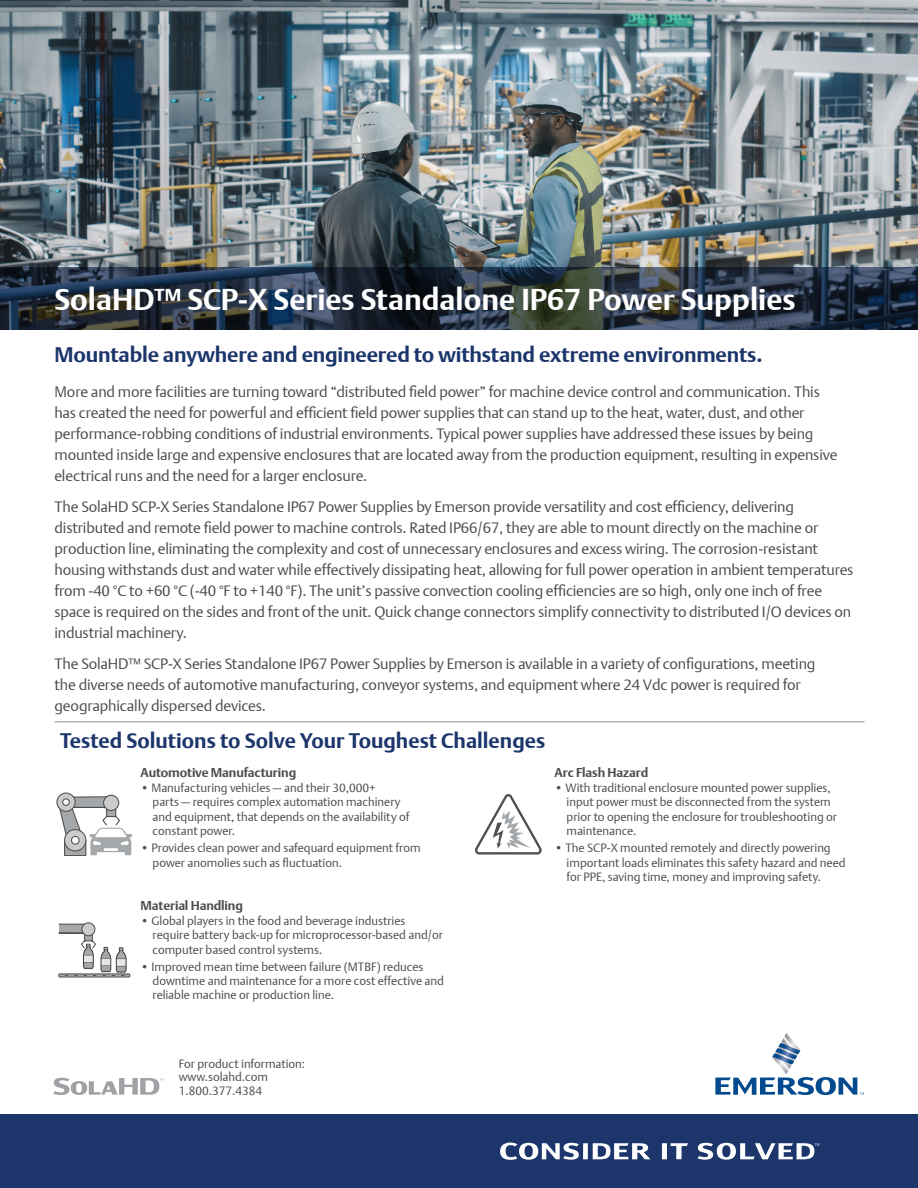
<style>
.page{position:relative;width:918px;height:1188px;background:#fff}
.page>*{position:absolute;margin:0;border:0;box-sizing:border-box;transform-origin:0 0}
.t1{font:700 30px "DTL Argo T";color:#fff}
.t2{font:700 21px "DTL Argo T";letter-spacing:-.005em;color:#1c366c}
.t3{font:15px/21px "DTL Argo T Light";letter-spacing:-.01em;color:#4b4c4d}
.t4{font:700 12.75px "DTL Argo T";letter-spacing:-.01em;color:#4b4c4d}
.t5{font:12px/14.4px "DTL Argo T Light";color:#4b4c4d}
</style>
<div class="page">
<div style="left:0;top:1115px;width:918px;height:73px;background:#1c366c"></div>
<svg style="left:716px;top:1033px;width:148px;height:62px"></svg>
<svg style="left:53px;top:1078px;width:111px;height:17px"></svg>
<svg style="left:662px;top:1143px;width:26px;height:16px"></svg>
<svg style="left:500px;top:1143px;width:151px;height:17px"></svg>
<svg style="left:698px;top:1143px;width:121px;height:17px"></svg>
<img style="left:0;top:0;width:918px;height:268px">
<svg style="left:0;top:268px;width:918px;height:62px;background:#283340"></svg>
<hr style="left:55px;top:721px;width:810px;height:2px;background:#b2b3b7">
<div style="left:64px;top:840px;width:22px;height:16px;border:1px solid #504f4f"></div>
<div style="left:103px;top:795px;width:16px;height:16px;border:1px solid #504f4f;border-radius:50%"></div>
<hr style="left:72px;top:796px;width:35px;height:2px;background:#504f4f">
<svg style="left:57px;top:793px;width:18px;height:18px"></svg>
<div style="left:56px;top:793px;width:20px;height:19px;border:1px solid #504f4f;border-radius:50%"></div>
<svg style="left:59px;top:797px;width:73px;height:58px"></svg>
<svg style="left:475px;top:794px;width:67px;height:61px"></svg>
<div style="left:58px;top:973px;width:72px;height:4px;border:1px solid #504f4f"></div>
<div style="left:59px;top:924px;width:28px;height:9px;background:#a5a8ab"></div>
<div style="left:82px;top:923px;width:13px;height:13px;background:#cbcbcb;border-radius:50%"></div>
<div style="left:81px;top:922px;width:14px;height:14px;border:1px solid #504f4f;border-radius:50%"></div>
<svg style="left:59px;top:924px;width:26px;height:1px"></svg>
<svg style="left:59px;top:933px;width:67px;height:43px"></svg>
<h1 class="t1" style="left:55px;top:281px;width:743px">SolaHD™ SCP-X Series Standalone IP67 Power Supplies</h1>
<h2 class="t2" style="left:55px;top:343px;width:710px">Mountable anywhere and engineered to withstand extreme environments.</h2>
<p class="t3" style="left:55px;top:381px;width:785px">More and more facilities are turning toward “distributed field power” for machine device control and communication. This has created the need for powerful and efficient field power supplies that can stand up to the heat, water, dust, and other performance-robbing conditions of industrial environments. Typical power supplies have addressed these issues by being mounted inside large and expensive enclosures that are located away from the production equipment, resulting in expensive electrical runs and the need for a larger enclosure.</p>
<p class="t3" style="left:55px;top:496px;width:801px">The SolaHD SCP-X Series Standalone IP67 Power Supplies by Emerson provide versatility and cost efficiency, delivering distributed and remote field power to machine controls. Rated IP66/67, they are able to mount directly on the machine or production line, eliminating the complexity and cost of unnecessary enclosures and excess wiring. The corrosion-resistant housing withstands dust and water while effectively dissipating heat, allowing for full power operation in ambient temperatures from -40 °C to +60 °C (-40 °F to +140 °F). The unit’s passive convection cooling efficiencies are so high, only one inch of free space is required on the sides and front of the unit. Quick change connectors simplify connectivity to distributed I/O devices on industrial machinery.</p>
<p class="t3" style="left:55px;top:654px;width:763px">The SolaHD™ SCP-X Series Standalone IP67 Power Supplies by Emerson is available in a variety of configurations, meeting the diverse needs of automotive manufacturing, conveyor systems, and equipment where 24 Vdc power is required for geographically dispersed devices.</p>
<h2 class="t2" style="left:60px;top:728px;width:487px">Tested Solutions to Solve Your Toughest Challenges</h2>
<p class="t4" style="left:141px;top:765px;width:157px">Automotive Manufacturing</p>
<p class="t5" style="left:153px;top:780px;width:258px;text-indent:-12px">• Manufacturing vehicles — and their 30,000+<br>parts — requires complex automation machinery and equipment, that depends on the availability of constant power.</p>
<p class="t5" style="left:153px;top:841px;width:270px;text-indent:-12px">• Provides clean power and safequard equipment from power anomolies such as fluctuation.</p>
<p class="t4" style="left:555px;top:765px;width:95px">Arc Flash Hazard</p>
<p class="t5" style="left:567px;top:780px;width:272px;text-indent:-12px">• With traditional enclosure mounted power supplies, input power must be disconnected from the system prior to opening the enclosure for troubleshooting or maintenance.</p>
<p class="t5" style="left:567px;top:841px;width:281px;text-indent:-12px">• The SCP-X mounted remotely and directly powering important loads eliminates this safety hazard and need for PPE, saving time, money and improving safety.</p>
<p class="t4" style="left:141px;top:898px;width:104px">Material Handling</p>
<p class="t5" style="left:153px;top:913px;width:292px;text-indent:-12px">• Global players in the food and beverage industries require battery back-up for microprocessor-based and/or computer based control systems.</p>
<p class="t5" style="left:153px;top:959px;width:293px;text-indent:-12px">• Improved mean time between failure (MTBF) reduces downtime and maintenance for a more cost effective and reliable machine or production line.</p>
<p class="t5" style="left:179px;top:1057px;width:128px;line-height:13.5px">For product information: www.solahd.com<br>1.800.377.4384</p>
</div>
